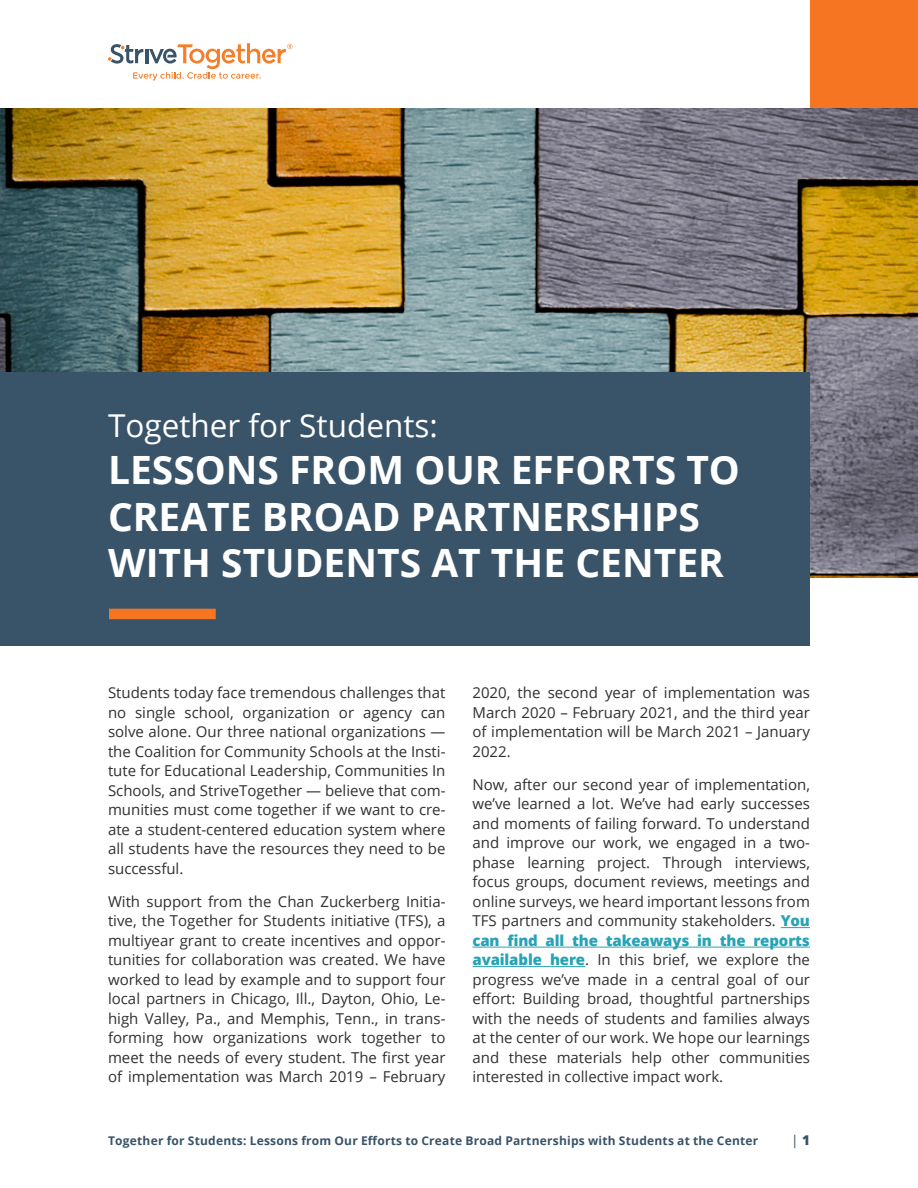
<style>
.page{position:relative;width:918px;height:1188px;background:#fff}
.page>*{position:absolute;margin:0;border:0;box-sizing:border-box;transform-origin:0 0}
.TITLE_5{font:700 39px/46.8px "Open Sans";color:#fff}
.TITLE_5-2{font:31.5px "Open Sans";color:#fff}
.t1{font:15px/19.5px "Open Sans";color:#312f30;text-align:justify}
.t2{font:13.5px "Open Sans";color:#395369}
.t3{font:700 12px "Open Sans";letter-spacing:.02em;color:#395369}
.s1{font-weight:800;color:#27a3b6}
.s2{font-weight:800}
</style>
<div class="page">
<div style="left:810px;top:0;width:108px;height:108px;background:#f57523"></div>
<img style="left:0;top:108px;width:918px;height:469px">
<svg style="left:781px;top:927px;width:29px;height:1px"></svg>
<hr style="left:472px;top:947px;width:338px;height:1px;background:#27a3b6">
<hr style="left:472px;top:966px;width:113px;height:1px;background:#27a3b6">
<div style="left:0;top:373px;width:810px;height:273px;background:#395369"></div>
<div style="left:109px;top:609px;width:107px;height:10px;background:#f57523"></div>
<svg style="left:108px;top:43px;width:185px;height:38px"></svg>
<p class="TITLE_5-2" style="left:108px;top:404px;width:331px">Together for Students:</p>
<p class="TITLE_5" style="left:108px;top:445px;width:634px">LESSONS FROM OUR EFFORTS TO<br>CREATE BROAD PARTNERSHIPS<br>WITH STUDENTS AT THE CENTER</p>
<p class="t1" style="left:108px;top:683px;width:339px">Students today face tremendous challenges that no single school, organization or agency can solve alone. Our three national organizations — the Coalition for Community Schools at the Insti&shy;tute for Educational Leadership, Communities In Schools, and StriveTogether — believe that com&shy;munities must come together if we want to cre&shy;ate a student-centered education system where all students have the resources they need to be successful.</p>
<p class="t1" style="left:108px;top:891px;width:339px">With support from the Chan Zuckerberg Initia&shy;tive, the Together for Students initiative (TFS), a multiyear grant to create incentives and oppor&shy;tunities for collaboration was created. We have worked to lead by example and to support four local partners in Chicago, Ill., Dayton, Ohio, Le&shy;high Valley, Pa., and Memphis, Tenn., in trans&shy;forming how organizations work together to meet the needs of every student. The first year of implementation was March 2019 – February</p>
<p class="t1" style="left:472px;top:683px;width:339px">2020, the second year of implementation was March 2020 – February 2021, and the third year of implementation will be March 2021 – January 2022.</p>
<p class="t1" style="left:472px;top:774px;width:339px">Now, after our second year of implementation, we’ve learned a lot. We’ve had early successes and moments of failing forward. To understand and improve our work, we engaged in a two&shy;phase learning project. Through interviews, focus groups, document reviews, meetings and online surveys, we heard important lessons from TFS partners and community stakeholders. <span class="s1">You can find all the takeaways in the reports available here</span>. In this brief, we explore the progress we’ve made in a central goal of our effort: Building broad, thoughtful partnerships with the needs of students and families always at the center of our work. We hope our learnings and these materials help other communities interested in collective impact work.</p>
<p class="t3" style="left:108px;top:1132px;width:652px">Together for Students: Lessons from Our Efforts to Create Broad Partnerships with Students at the Center</p>
<p class="t2" style="left:791px;top:1130px;width:20px">| <span class="s2">1</span></p>
</div>
